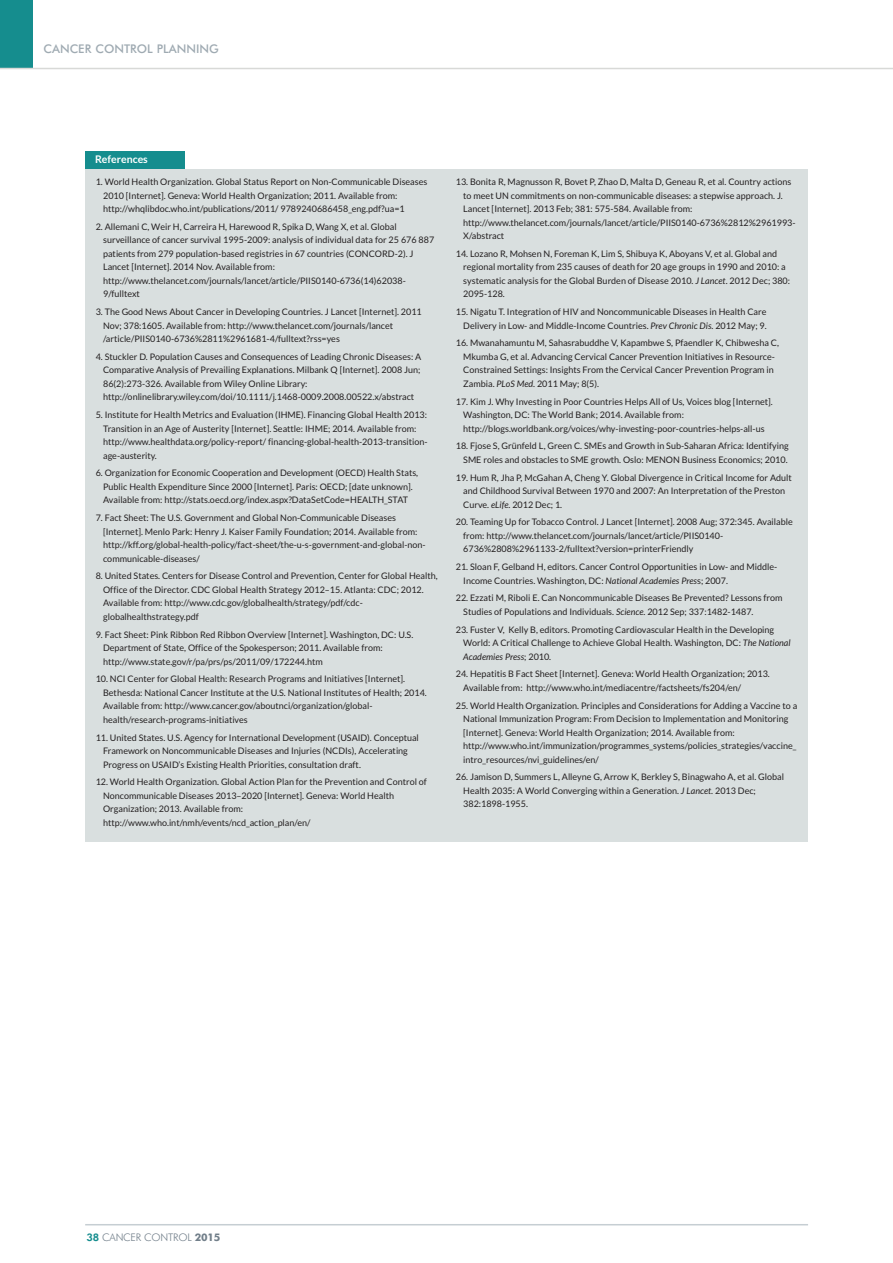
<style>
.page{position:relative;width:893px;height:1263px;background:#fff}
.page>*{position:absolute;margin:0;border:0;box-sizing:border-box;transform-origin:0 0}
.t1{font:500 12px "Futura BT";color:#9faab2}
.t2{font:300 10.5px "Futura BT";letter-spacing:-.015em;color:#727f8a}
.t3{font:700 10.5px "Lato";color:#fff}
.t4{font:9px/13.5px "Lato";color:#231f20}
.s1{font-style:italic}
.s2{font-weight:800;color:#158d8e}
.s3{font-weight:700}
</style>
<div class="page">
<hr style="left:85px;top:1224px;width:723px;height:1px;background:#c6ced3">
<div style="left:0;top:0;width:32px;height:68px;background:#158d8e"></div>
<hr style="left:0;top:68px;width:893px;height:1px;background:#d8d9d7">
<div style="left:85px;top:151px;width:99px;height:23px;background:#158d8e"></div>
<div style="left:85px;top:169px;width:723px;height:672px;background:#d9dfdf"></div>
<h1 class="t1" style="left:44px;top:44px;width:177px">CANCER CONTROL PLANNING</h1>
<p class="t3" style="left:95px;top:154px;width:54px">References</p>
<p class="t4" style="left:103px;top:175px;width:326px;text-indent:-7px">1. World Health Organization. Global Status Report on Non-Communicable Diseases<br>2010 [Internet]. Geneva: World Health Organization; 2011. Available from: http://whqlibdoc.who.int/publications/2011/ 9789240686458_eng.pdf?ua=1</p>
<p class="t4" style="left:103px;top:220px;width:333px;text-indent:-7px">2. Allemani C, Weir H, Carreira H, Harewood R, Spika D, Wang X, et al. Global surveillance of cancer survival 1995-2009: analysis of individual data for 25 676 887 patients from 279 population-based registries in 67 countries (CONCORD-2). J Lancet [Internet]. 2014 Nov. Available from: http://www.thelancet.com/journals/lancet/article/PIIS0140-6736(14)62038- 9/fulltext</p>
<p class="t4" style="left:103px;top:305px;width:320px;text-indent:-7px">3. The Good News About Cancer in Developing Countries. J Lancet [Internet]. 2011<br>Nov; 378:1605. Available from: http://www.thelancet.com/journals/lancet /article/PIIS0140-6736%2811%2961681-4/fulltext?rss=yes</p>
<p class="t4" style="left:103px;top:350px;width:320px;text-indent:-7px">4. Stuckler D. Population Causes and Consequences of Leading Chronic Diseases: A Comparative Analysis of Prevailing Explanations. Milbank Q [Internet]. 2008 Jun; 86(2):273-326. Available from Wiley Online Library: http://onlinelibrary.wiley.com/doi/10.1111/j.1468-0009.2008.00522.x/abstract</p>
<p class="t4" style="left:103px;top:408px;width:326px;text-indent:-7px">5. Institute for Health Metrics and Evaluation (IHME). Financing Global Health 2013:<br>Transition in an Age of Austerity [Internet]. Seattle: IHME; 2014. Available from: http://www.healthdata.org/policy-report/ financing-global-health-2013-transition&shy;age-austerity.</p>
<p class="t4" style="left:96px;top:467px;width:324px;text-align:center">6. Organization for Economic Cooperation and Development (OECD) Health Stats,<br>Public Health Expenditure Since 2000 [Internet]. Paris: OECD; [date unknown].<br>Available from: http://stats.oecd.org/index.aspx?DataSetCode=HEALTH_STAT</p>
<p class="t4" style="left:103px;top:511px;width:324px;text-indent:-7px">7. Fact Sheet: The U.S. Government and Global Non-Communicable Diseases [Internet]. Menlo Park: Henry J. Kaiser Family Foundation; 2014. Available from: http://kff.org/global-health-policy/fact-sheet/the-u-s-government-and-global-non&shy;communicable-diseases/</p>
<p class="t4" style="left:103px;top:570px;width:336px;text-indent:-7px">8. United States. Centers for Disease Control and Prevention, Center for Global Health, Office of the Director. CDC Global Health Strategy 2012–15. Atlanta: CDC; 2012.<br>Available from: http://www.cdc.gov/globalhealth/strategy/pdf/cdc&shy;globalhealthstrategy.pdf</p>
<p class="t4" style="left:103px;top:628px;width:312px;text-indent:-7px">9. Fact Sheet: Pink Ribbon Red Ribbon Overview [Internet]. Washington, DC: U.S.<br>Department of State, Office of the Spokesperson; 2011. Available from: http://www.state.gov/r/pa/prs/ps/2011/09/172244.htm</p>
<p class="t4" style="left:103px;top:673px;width:325px;text-indent:-7px">10. NCI Center for Global Health: Research Programs and Initiatives [Internet].<br>Bethesda: National Cancer Institute at the U.S. National Institutes of Health; 2014.<br>Available from: http://www.cancer.gov/aboutnci/organization/global&shy;health/research-programs-initiatives</p>
<p class="t4" style="left:103px;top:731px;width:317px;text-indent:-7px">11. United States. U.S. Agency for International Development (USAID). Conceptual<br>Framework on Noncommunicable Diseases and Injuries (NCDIs), Accelerating<br>Progress on USAID’s Existing Health Priorities, consultation draft.</p>
<p class="t4" style="left:103px;top:776px;width:325px;text-indent:-7px">12. World Health Organization. Global Action Plan for the Prevention and Control of Noncommunicable Diseases 2013–2020 [Internet]. Geneva: World Health Organization; 2013. Available from: http://www.who.int/nmh/events/ncd_action_plan/en/</p>
<p class="t4" style="left:463px;top:175px;width:334px;text-indent:-7px">13. Bonita R, Magnusson R, Bovet P, Zhao D, Malta D, Geneau R, et al. Country actions to meet UN commitments on non-communicable diseases: a stepwise approach. J.<br>Lancet [Internet]. 2013 Feb; 381: 575-584. Available from: http://www.thelancet.com/journals/lancet/article/PIIS0140-6736%2812%2961993- X/abstract</p>
<p class="t4" style="left:463px;top:247px;width:328px;text-indent:-7px">14. Lozano R, Mohsen N, Foreman K, Lim S, Shibuya K, Aboyans V, et al. Global and regional mortality from 235 causes of death for 20 age groups in 1990 and 2010: a systematic analysis for the Global Burden of Disease 2010. <span class="s1">J Lancet</span>. 2012 Dec; 380:<br>2095-128.</p>
<p class="t4" style="left:456px;top:305px;width:312px;text-align:right">15. Nigatu T. Integration of HIV and Noncommunicable Diseases in Health Care<br>Delivery in Low- and Middle-Income Countries. <span class="s1">Prev Chronic Dis</span>. 2012 May; 9.</p>
<p class="t4" style="left:463px;top:337px;width:317px;text-indent:-7px">16. Mwanahamuntu M, Sahasrabuddhe V, Kapambwe S, Pfaendler K, Chibwesha C, Mkumba G, et al. Advancing Cervical Cancer Prevention Initiatives in Resource-Constrained Settings: Insights From the Cervical Cancer Prevention Program in Zambia. <span class="s1">PLoS Med</span>. 2011 May; 8(5).</p>
<p class="t4" style="left:463px;top:395px;width:311px;text-indent:-7px">17. Kim J. Why Investing in Poor Countries Helps All of Us, Voices blog [Internet].<br>Washington, DC: The World Bank; 2014. Available from: http://blogs.worldbank.org/voices/why-investing-poor-countries-helps-all-us</p>
<p class="t4" style="left:456px;top:440px;width:334px;text-align:right">18. Fjose S, Grünfeld L, Green C. SMEs and Growth in Sub-Saharan Africa: Identifying<br>SME roles and obstacles to SME growth. Oslo: MENON Business Economics; 2010.</p>
<p class="t4" style="left:463px;top:471px;width:330px;text-indent:-7px">19. Hum R, Jha P, McGahan A, Cheng Y. Global Divergence in Critical Income for Adult and Childhood Survival Between 1970 and 2007: An Interpretation of the Preston<br>Curve. <span class="s1">eLife</span>. 2012 Dec; 1.</p>
<p class="t4" style="left:463px;top:516px;width:331px;text-indent:-7px">20. Teaming Up for Tobacco Control. J Lancet [Internet]. 2008 Aug; 372:345. Available from: http://www.thelancet.com/journals/lancet/article/PIIS0140-<br>6736%2808%2961133-2/fulltext?version=printerFriendly</p>
<p class="t4" style="left:463px;top:560px;width:316px;text-indent:-7px">21. Sloan F, Gelband H, editors. Cancer Control Opportunities in Low- and Middle-<br>Income Countries. Washington, DC: <span class="s1">National Academies Pres</span>s; 2007.</p>
<p class="t4" style="left:463px;top:592px;width:321px;text-indent:-7px">22. Ezzati M, Riboli E. Can Noncommunicable Diseases Be Prevented? Lessons from<br>Studies of Populations and Individuals. <span class="s1">Science</span>. 2012 Sep; 337:1482-1487.</p>
<p class="t4" style="left:463px;top:623px;width:329px;text-indent:-7px">23. Fuster V, Kelly B, editors. Promoting Cardiovascular Health in the Developing<br>World: A Critical Challenge to Achieve Global Health. Washington, DC: <span class="s1">The National<br>Academies Press</span>; 2010.</p>
<p class="t4" style="left:463px;top:668px;width:308px;text-indent:-7px">24. Hepatitis B Fact Sheet [Internet]. Geneva: World Health Organization; 2013.<br>Available from: http://www.who.int/mediacentre/factsheets/fs204/en/</p>
<p class="t4" style="left:463px;top:699px;width:336px;text-indent:-7px">25. World Health Organization. Principles and Considerations for Adding a Vaccine to a National Immunization Program: From Decision to Implementation and Monitoring [Internet]. Geneva: World Health Organization; 2014. Available from: http://www.who.int/immunization/programmes_systems/policies_strategies/vaccine_ intro_resources/nvi_guidelines/en/</p>
<p class="t4" style="left:463px;top:771px;width:322px;text-indent:-7px">26. Jamison D, Summers L, Alleyne G, Arrow K, Berkley S, Binagwaho A, et al. Global<br>Health 2035: A World Converging within a Generation. <span class="s1">J Lancet</span>. 2013 Dec;<br>382:1898-1955.</p>
<p class="t2" style="left:87px;top:1233px;width:135px"><span class="s2">38</span> CANCER CONTROL <span class="s3">2015</span></p>
</div>
